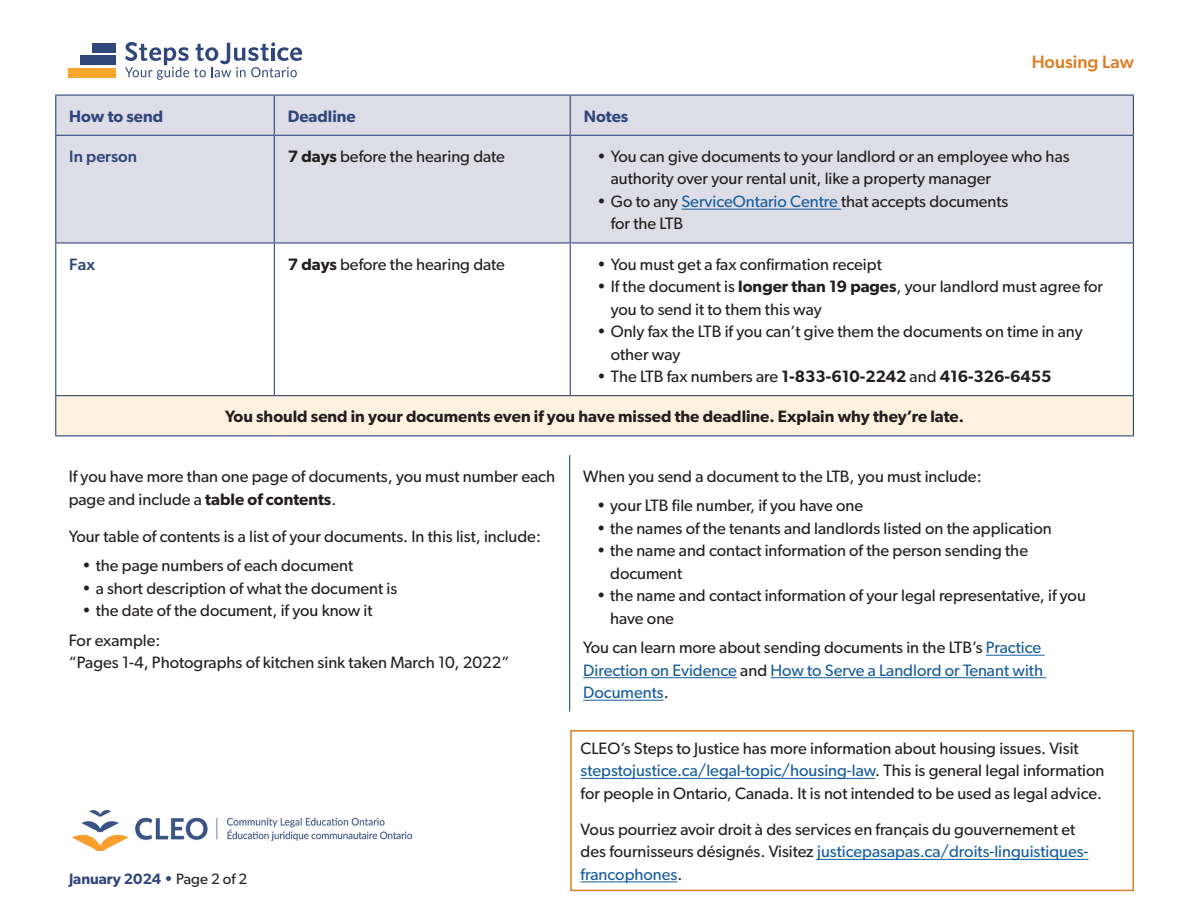
<style>
.page{position:relative;width:1188px;height:918px;background:#fff}
.page>*{position:absolute;margin:0;border:0;box-sizing:border-box;transform-origin:0 0}
.t1{font:500 18px "Gibson";color:#da7f26}
.Body_text{font:16.5px/22.5px "Gibson";color:#231f20}
.Body_text-2{font:600 16.5px "Gibson";color:#231f20}
.Body_text-3{font:16.5px/22.5px "Gibson";color:#175d9e;text-align:justify}
.Body_text_before_bullets{font:16.5px "Gibson";color:#231f20}
.Blue_header_font{font:600 16.5px "Gibson";color:#31467b}
.Blue_header_font-2{font:500 16.5px "Gibson";color:#31467b}
.t2{font:600 15px "Gibson";color:#31467b}
.s1{font-weight:600}
.s2{color:#175d9e}
.s3{font-weight:400}
.s4{font-weight:400;color:#231f20}
.s5{color:#231f20}
</style>
<div class="page">
<div style="left:80px;top:56px;width:36px;height:9px;background:#31467b"></div>
<div style="left:68px;top:68px;width:48px;height:9px;background:#f7a62e"></div>
<div style="left:92px;top:44px;width:24px;height:9px;background:#31467b"></div>
<svg style="left:125px;top:42px;width:177px;height:38px"></svg>
<div style="left:56px;top:96px;width:1077px;height:146px;background:#dddde7"></div>
<div style="left:56px;top:396px;width:1077px;height:40px;background:#fef1df"></div>
<hr style="left:55px;top:94px;width:219px;height:2px;background:#31467b">
<hr style="left:274px;top:94px;width:296px;height:2px;background:#31467b">
<hr style="left:570px;top:94px;width:564px;height:2px;background:#31467b">
<hr style="left:55px;top:96px;width:1px;height:39px;background:#31467b">
<hr style="left:274px;top:96px;width:1px;height:39px;background:#31467b">
<hr style="left:570px;top:96px;width:1px;height:39px;background:#31467b">
<hr style="left:1133px;top:96px;width:1px;height:39px;background:#31467b">
<hr style="left:55px;top:135px;width:219px;height:1px;background:#31467b">
<hr style="left:274px;top:135px;width:296px;height:1px;background:#31467b">
<hr style="left:570px;top:135px;width:564px;height:1px;background:#31467b">
<hr style="left:55px;top:136px;width:1px;height:106px;background:#31467b">
<hr style="left:274px;top:136px;width:1px;height:106px;background:#31467b">
<hr style="left:570px;top:136px;width:1px;height:106px;background:#31467b">
<hr style="left:1133px;top:136px;width:1px;height:106px;background:#31467b">
<hr style="left:55px;top:242px;width:219px;height:2px;background:#31467b">
<hr style="left:55px;top:244px;width:1px;height:151px;background:#31467b">
<hr style="left:274px;top:242px;width:296px;height:2px;background:#31467b">
<hr style="left:274px;top:244px;width:1px;height:151px;background:#31467b">
<hr style="left:570px;top:242px;width:564px;height:2px;background:#31467b">
<hr style="left:570px;top:244px;width:1px;height:151px;background:#31467b">
<hr style="left:1133px;top:244px;width:1px;height:151px;background:#31467b">
<hr style="left:55px;top:395px;width:219px;height:1px;background:#31467b">
<hr style="left:55px;top:396px;width:1px;height:39px;background:#31467b">
<hr style="left:274px;top:395px;width:296px;height:1px;background:#31467b">
<hr style="left:570px;top:395px;width:564px;height:1px;background:#31467b">
<hr style="left:1133px;top:396px;width:1px;height:39px;background:#31467b">
<hr style="left:55px;top:435px;width:219px;height:1px;background:#31467b">
<hr style="left:274px;top:435px;width:296px;height:1px;background:#31467b">
<hr style="left:570px;top:435px;width:564px;height:1px;background:#31467b">
<hr style="left:682px;top:209px;width:159px;height:1px;background:#175d9e">
<hr style="left:569px;top:455px;width:1px;height:257px;background:#31467b">
<hr style="left:986px;top:655px;width:59px;height:1px;background:#175d9e">
<hr style="left:583px;top:677px;width:154px;height:1px;background:#175d9e">
<hr style="left:770px;top:677px;width:276px;height:1px;background:#175d9e">
<hr style="left:583px;top:700px;width:81px;height:1px;background:#175d9e">
<hr style="left:581px;top:778px;width:294px;height:1px;background:#175d9e">
<hr style="left:817px;top:859px;width:271px;height:1px;background:#175d9e">
<hr style="left:581px;top:882px;width:96px;height:1px;background:#175d9e">
<div style="left:570px;top:730px;width:564px;height:161px;border:2px solid #da7f26"></div>
<img style="left:72px;top:811px;width:339px;height:39px">
<p class="t1" style="left:1032px;top:51px;width:104px">Housing Law</p>
<p class="Blue_header_font" style="left:69px;top:106px;width:95px">How to send</p>
<p class="Blue_header_font" style="left:288px;top:106px;width:69px">Deadline</p>
<p class="Blue_header_font" style="left:584px;top:106px;width:46px">Notes</p>
<p class="Blue_header_font-2" style="left:69px;top:146px;width:69px">In person</p>
<p class="Body_text" style="left:288px;top:145px;width:219px"><span class="s1">7 days</span> before the hearing date</p>
<p class="Body_text" style="left:611px;top:145px;width:460px;text-indent:-14px">• You can give documents to your landlord or an employee who has authority over your rental unit, like a property manager</p>
<p class="Body_text" style="left:611px;top:190px;width:399px;text-indent:-14px">• Go to any <span class="s2">ServiceOntario Centre</span> that accepts documents for the LTB</p>
<p class="Blue_header_font-2" style="left:69px;top:254px;width:27px">Fax</p>
<p class="Body_text" style="left:288px;top:252px;width:219px"><span class="s1">7 days</span> before the hearing date</p>
<p class="Body_text" style="left:597px;top:252px;width:286px">• You must get a fax confirmation receipt</p>
<p class="Body_text" style="left:611px;top:275px;width:494px;text-indent:-14px">• If the document is <span class="s1">longer than 19 pages</span>, your landlord must agree for you to send it to them this way</p>
<p class="Body_text" style="left:611px;top:320px;width:473px;text-indent:-14px">• Only fax the LTB if you can’t give them the documents on time in any other way</p>
<p class="Body_text-2" style="left:597px;top:367px;width:456px"><span class="s3">• The LTB fax numbers are</span> 1-833-610-2242 <span class="s3">and</span> 416-326-6455</p>
<p class="Body_text-2" style="left:225px;top:407px;width:740px">You should send in your documents even if you have missed the deadline. Explain why they’re late.</p>
<p class="Body_text" style="left:69px;top:465px;width:488px">If you have more than one page of documents, you must number each page and include a <span class="s1">table of contents</span>.</p>
<p class="Body_text_before_bullets" style="left:69px;top:526px;width:474px">Your table of contents is a list of your documents. In this list, include:</p>
<p class="Body_text" style="left:82px;top:554px;width:273px">• the page numbers of each document</p>
<p class="Body_text" style="left:82px;top:577px;width:317px">• a short description of what the document is</p>
<p class="Body_text" style="left:82px;top:599px;width:292px">• the date of the document, if you know it</p>
<p class="Body_text" style="left:69px;top:628px;width:442px">For example:<br>“Pages 1-4, Photographs of kitchen sink taken March 10, 2022”</p>
<p class="t2" style="left:69px;top:870px;width:180px">January 2024 • <span class="s4">Page 2 of 2</span></p>
<p class="Body_text_before_bullets" style="left:583px;top:466px;width:400px">When you send a document to the LTB, you must include:</p>
<p class="Body_text" style="left:597px;top:494px;width:268px">• your LTB file number, if you have one</p>
<p class="Body_text" style="left:597px;top:517px;width:457px">• the names of the tenants and landlords listed on the application</p>
<p class="Body_text" style="left:610px;top:539px;width:419px;text-indent:-14px">• the name and contact information of the person sending the document</p>
<p class="Body_text" style="left:610px;top:584px;width:477px;text-indent:-14px">• the name and contact information of your legal representative, if you have one</p>
<p class="Body_text-3" style="left:583px;top:636px;width:461px"><span class="s5">You can learn more about sending documents in the LTB’s</span> Practice Direction on Evidence <span class="s5">and</span> How to Serve a Landlord or Tenant with Documents<span class="s5">.</span></p>
<p class="Body_text" style="left:581px;top:736px;width:525px">CLEO’s Steps to Justice has more information about housing issues. Visit <span class="s2">stepstojustice.ca/legal-topic/housing-law</span>. This is general legal information for people in Ontario, Canada. It is not intended to be used as legal advice.</p>
<p class="Body_text" style="left:581px;top:817px;width:509px">Vous pourriez avoir droit à des services en français du gouvernement et des fournisseurs désignés. Visitez <span class="s2">justicepasapas.ca/droits-linguistiques&shy;francophones</span>.</p>
</div>
